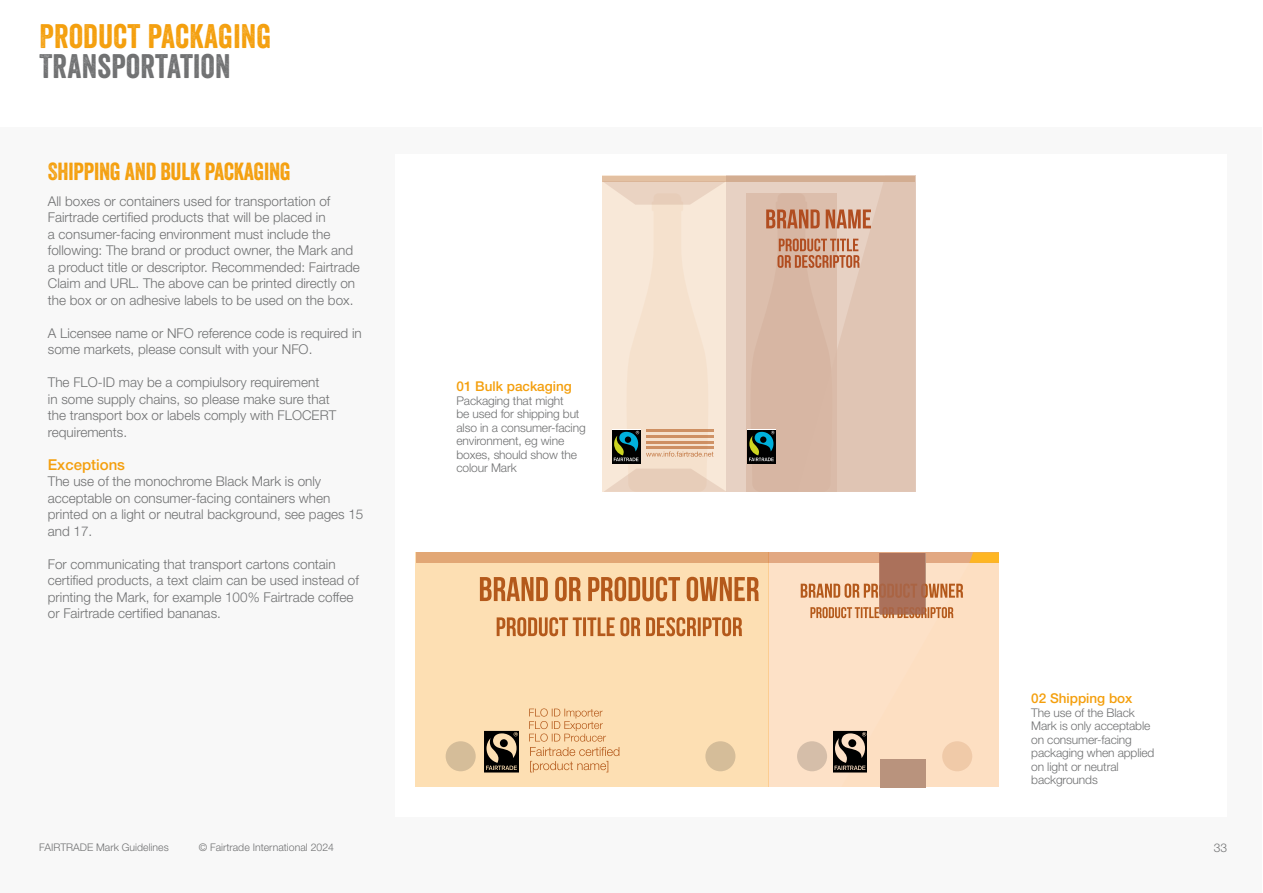
<style>
.page{position:relative;width:1263px;height:893px;background:#fff}
.page>*{position:absolute;margin:0;border:0;box-sizing:border-box;transform-origin:0 0}
.t1{font:33px "Veneer";letter-spacing:.01em;color:#f49f0d}
.t2{font:33px "Veneer";letter-spacing:.01em;color:#707172}
.t3{font:24px "Veneer";letter-spacing:-.01em;color:#f49f0d}
.t4{font:500 15px "Helvetica Neue LT Std";color:#f49f0d}
.t5{font:300 13.5px/16.5px "Helvetica Neue LT Std";color:#707172}
.t6{font:500 13.5px "Helvetica Neue LT Std";color:#f49f0d}
.t7{font:300 12px/13.5px "Helvetica Neue LT Std";letter-spacing:-.01em;color:#707172}
.t8{font:300 10.5px "Helvetica Neue LT Std";color:#707172}
</style>
<div class="page">
<div style="left:1px;top:128px;width:1261px;height:765px;background:#f8f8f8"></div>
<div style="left:395px;top:154px;width:832px;height:663px;background:#fff"></div>
<svg style="left:727px;top:181px;width:22px;height:311px;fill:#e7d1c3"></svg>
<svg style="left:602px;top:176px;width:147px;height:5px"></svg>
<div style="left:747px;top:430px;width:28px;height:33px;background:#000"></div>
<svg style="left:749px;top:176px;width:166px;height:316px"></svg>
<svg style="left:602px;top:181px;width:125px;height:311px"></svg>
<div style="left:769px;top:552px;width:230px;height:235px;background:#fde1c7"></div>
<svg style="left:797px;top:741px;width:30px;height:30px"></svg>
<div style="left:416px;top:552px;width:353px;height:235px;background:#fddfb3"></div>
<svg style="left:416px;top:552px;width:385px;height:11px;fill:#e2a775"></svg>
<div style="left:880px;top:760px;width:46px;height:28px;background:#b9937d"></div>
<div style="left:446px;top:741px;width:30px;height:30px;background:#d5bd99;border-radius:50%"></div>
<div style="left:705px;top:741px;width:30px;height:30px;background:#d5bd99;border-radius:50%"></div>
<svg style="left:480px;top:577px;width:279px;height:24px"></svg>
<svg style="left:497px;top:617px;width:245px;height:19px"></svg>
<svg style="left:485px;top:731px;width:33px;height:41px"></svg>
<svg style="left:529px;top:708px;width:90px;height:64px"></svg>
<svg style="left:801px;top:552px;width:198px;height:221px"></svg>
<svg style="left:879px;top:554px;width:46px;height:60px;fill:#ab715b"></svg>
<h1 class="t1" style="left:39px;top:16px;width:233px">PRODUCT PACKAGING</h1>
<h1 class="t2" style="left:39px;top:46px;width:193px">TRANSPORTATION</h1>
<h2 class="t3" style="left:48px;top:157px;width:244px">SHIPPING AND BULK PACKAGING</h2>
<p class="t5" style="left:48px;top:192px;width:314px">All boxes or containers used for transportation of Fairtrade certified products that will be placed in<br>a consumer-facing environment must include the following: The brand or product owner, the Mark and a product title or descriptor. Recommended: Fairtrade Claim and URL. The above can be printed directly on the box or on adhesive labels to be used on the box.</p>
<p class="t5" style="left:48px;top:324px;width:315px">A Licensee name or NFO reference code is required in some markets, please consult with your NFO.</p>
<p class="t5" style="left:48px;top:374px;width:290px">The FLO-ID may be a compiulsory requirement<br>in some supply chains, so please make sure that the transport box or labels comply with FLOCERT requirements.</p>
<p class="t4" style="left:48px;top:455px;width:79px">Exceptions</p>
<p class="t5" style="left:48px;top:473px;width:317px">The use of the monochrome Black Mark is only acceptable on consumer-facing containers when printed on a light or neutral background, see pages 15 and 17.</p>
<p class="t5" style="left:48px;top:555px;width:313px">For communicating that transport cartons contain certified products, a text claim can be used instead of printing the Mark, for example 100% Fairtrade coffee or Fairtrade certified bananas.</p>
<p class="t6" style="left:456px;top:378px;width:117px">01 Bulk packaging</p>
<p class="t7" style="left:456px;top:393px;width:131px">Packaging that might<br>be used for shipping but also in a consumer-facing environment, eg wine boxes, should show the colour Mark</p>
<p class="t6" style="left:1031px;top:690px;width:103px">02 Shipping box</p>
<p class="t7" style="left:1031px;top:705px;width:125px">The use of the Black<br>Mark is only acceptable on consumer-facing packaging when applied on light or neutral backgrounds</p>
<p class="t8" style="left:39px;top:840px;width:131px">FAIRTRADE Mark Guidelines</p>
<p class="t8" style="left:199px;top:840px;width:137px">© Fairtrade International 2024</p>
<p class="t7" style="left:1214px;top:840px;width:15px">33</p>
</div>
